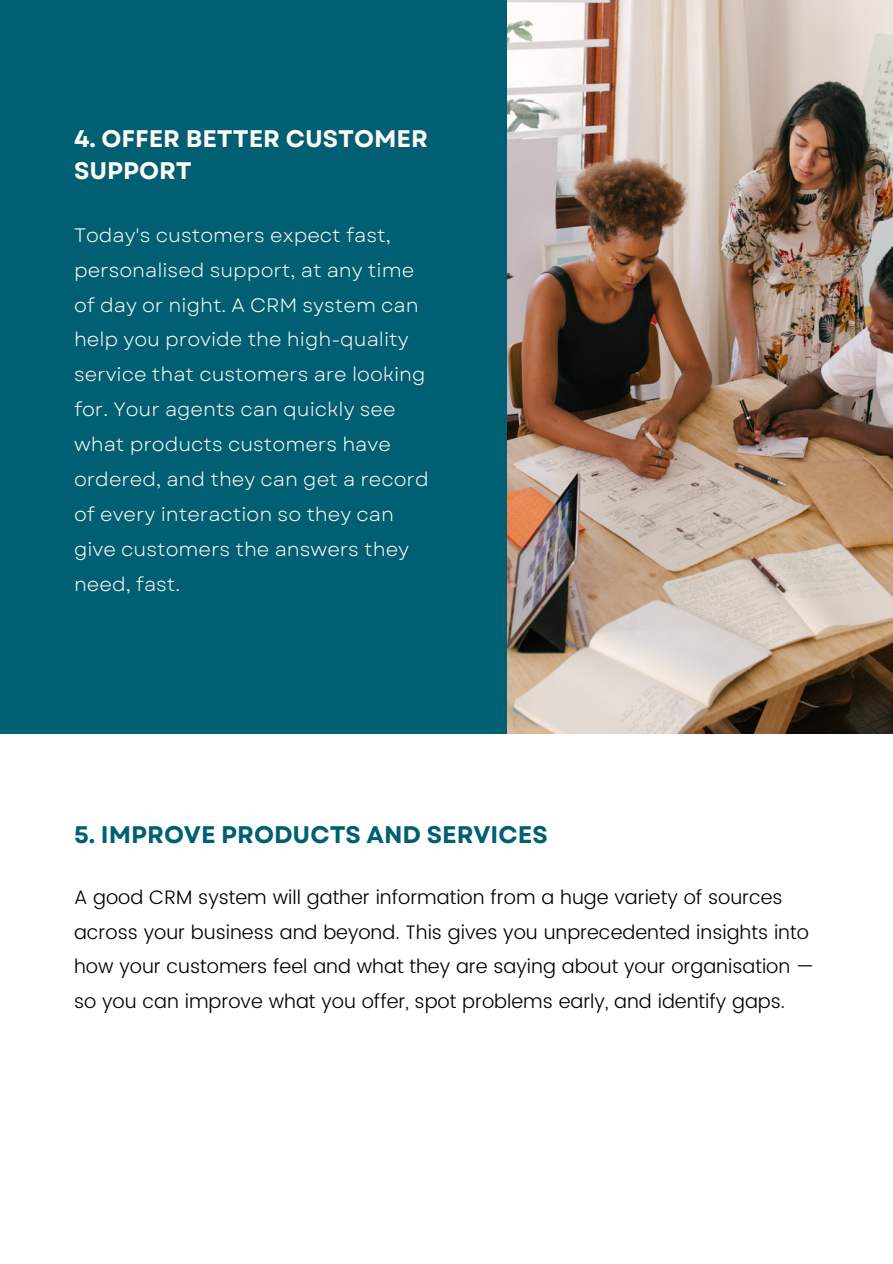
<style>
.page{position:relative;width:893px;height:1264px;background:#fff}
.page>*{position:absolute;margin:0;border:0;box-sizing:border-box;transform-origin:0 0}
.t1{font:700 24px/32.5px "Garet";color:#fff9f5}
.t2{font:700 24px "Garet";color:#005f73}
.t3{font:19.5px/34.8px "Garet";color:#fff9f5}
.t4{font:300 19.5px/34.8px "Poppins";color:#000}
</style>
<div class="page">
<div style="left:0;top:0;width:892px;height:1262px;background:#005f73"></div>
<div style="left:0;top:733px;width:892px;height:529px;background:#fff"></div>
<img style="left:507px;top:0;width:385px;height:733px">
<p class="t1" style="left:74px;top:122px;width:355px">4. OFFER BETTER CUSTOMER<br>SUPPORT</p>
<p class="t3" style="left:74px;top:218px;width:356px">Today's customers expect fast, personalised support, at any time of day or night. A CRM system can help you provide the high-quality service that customers are looking for. Your agents can quickly see what products customers have ordered, and they can get a record of every interaction so they can give customers the answers they need, fast.</p>
<p class="t2" style="left:74px;top:817px;width:475px">5. IMPROVE PRODUCTS AND SERVICES</p>
<p class="t4" style="left:74px;top:879px;width:741px">A good CRM system will gather information from a huge variety of sources across your business and beyond. This gives you unprecedented insights into how your customers feel and what they are saying about your organisation — so you can improve what you offer, spot problems early, and identify gaps.</p>
</div>
